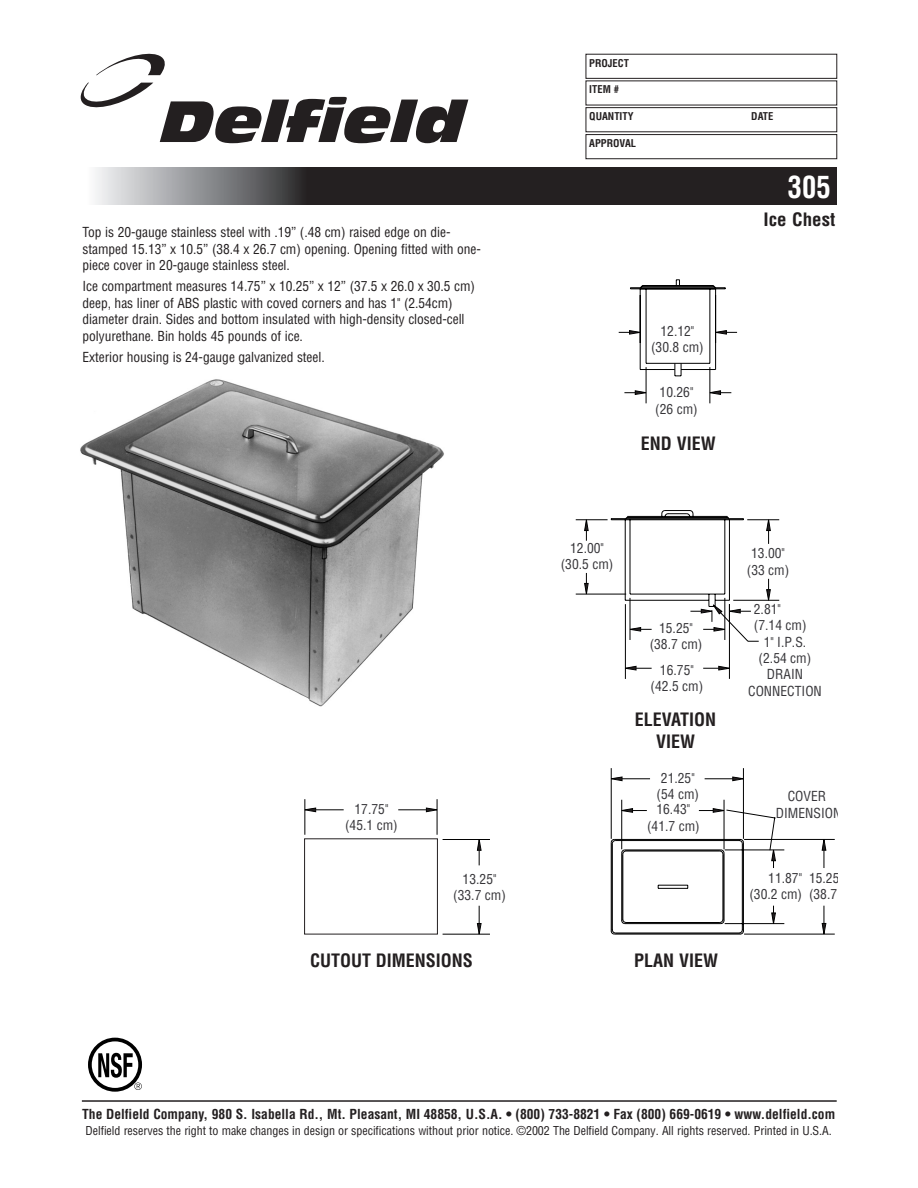
<style>
.page{position:relative;width:918px;height:1188px;background:#fff}
.page>*{position:absolute;margin:0;border:0;box-sizing:border-box;transform-origin:0 0}
.t1{font:700 condensed 30px "Helvetica";color:#fff;scale:.95 1}
.t2{font:700 condensed 18px/21.6px "Helvetica";color:#231f20;text-align:center}
.t3{font:700 condensed 18px "Helvetica";color:#231f20;scale:1.05 1}
.t4{font:condensed 13.5px/16.5px "Helvetica";letter-spacing:-.005em;color:#231f20}
.t5{font:condensed 13.5px/16.2px "Helvetica";color:#363539;text-align:center}
.t6{font:700 condensed 13.5px "Helvetica";color:#231f20}
.t7{font:condensed 12px "Helvetica";letter-spacing:-.005em;color:#231f20}
.t8{font:700 condensed 10.5px "Helvetica";color:#231f20}
</style>
<div class="page">
<svg style="left:95px;top:167px;width:742px;height:38px;background:#434142"></svg>
<svg style="left:88px;top:1038px;width:54px;height:54px"></svg>
<svg style="left:96px;top:54px;width:69px;height:21px"></svg>
<svg style="left:81px;top:83px;width:72px;height:25px"></svg>
<svg style="left:160px;top:97px;width:308px;height:46px"></svg>
<div style="left:586px;top:54px;width:251px;height:25px;border:1px solid #231f20"></div>
<div style="left:586px;top:107px;width:251px;height:25px;border:1px solid #231f20"></div>
<div style="left:586px;top:134px;width:251px;height:25px;border:1px solid #231f20"></div>
<hr style="left:82px;top:1100px;width:755px;height:2px;background:#231f20">
<svg style="left:610px;top:510px;width:175px;height:425px"></svg>
<svg style="left:771px;top:903px;width:5px;height:25px"></svg>
<hr style="left:744px;top:839px;width:91px;height:1px;background:#000">
<hr style="left:744px;top:934px;width:91px;height:1px;background:#000">
<svg style="left:821px;top:838px;width:6px;height:30px"></svg>
<svg style="left:821px;top:906px;width:6px;height:29px"></svg>
<hr style="left:611px;top:768px;width:1px;height:71px;background:#000">
<hr style="left:743px;top:768px;width:1px;height:71px;background:#000">
<svg style="left:610px;top:776px;width:40px;height:6px"></svg>
<svg style="left:705px;top:776px;width:43px;height:6px"></svg>
<hr style="left:621px;top:800px;width:1px;height:49px;background:#000">
<hr style="left:724px;top:800px;width:1px;height:49px;background:#000">
<svg style="left:617px;top:808px;width:30px;height:5px"></svg>
<hr style="left:625px;top:604px;width:1px;height:75px;background:#000">
<hr style="left:729px;top:604px;width:1px;height:75px;background:#000">
<svg style="left:620px;top:666px;width:32px;height:5px"></svg>
<svg style="left:703px;top:666px;width:31px;height:5px"></svg>
<hr style="left:747px;top:519px;width:32px;height:1px;background:#000">
<hr style="left:733px;top:600px;width:46px;height:1px;background:#000">
<svg style="left:766px;top:515px;width:5px;height:29px"></svg>
<svg style="left:766px;top:579px;width:5px;height:26px"></svg>
<hr style="left:576px;top:594px;width:50px;height:1px;background:#000">
<hr style="left:576px;top:519px;width:32px;height:1px;background:#000">
<svg style="left:584px;top:573px;width:5px;height:22px"></svg>
<svg style="left:584px;top:519px;width:5px;height:22px"></svg>
<hr style="left:630px;top:598px;width:1px;height:42px;background:#000">
<hr style="left:724px;top:598px;width:1px;height:42px;background:#000">
<svg style="left:625px;top:627px;width:27px;height:5px"></svg>
<svg style="left:690px;top:601px;width:70px;height:41px"></svg>
<hr style="left:640px;top:289px;width:1px;height:81px;background:#000">
<hr style="left:640px;top:369px;width:35px;height:1px;background:#000">
<hr style="left:715px;top:289px;width:1px;height:81px;background:#000">
<hr style="left:646px;top:289px;width:1px;height:74px;background:#000">
<hr style="left:709px;top:289px;width:1px;height:74px;background:#000">
<hr style="left:646px;top:363px;width:64px;height:1px;background:#000">
<hr style="left:630px;top:288px;width:95px;height:1px;background:#000">
<hr style="left:630px;top:287px;width:95px;height:1px;background:#000">
<hr style="left:642px;top:285px;width:72px;height:1px;background:#000">
<svg style="left:676px;top:279px;width:4px;height:6px"></svg>
<svg style="left:619px;top:330px;width:21px;height:5px"></svg>
<svg style="left:716px;top:330px;width:21px;height:5px"></svg>
<svg style="left:674px;top:363px;width:8px;height:13px"></svg>
<hr style="left:681px;top:369px;width:35px;height:1px;background:#000">
<hr style="left:646px;top:367px;width:1px;height:36px;background:#000">
<hr style="left:709px;top:367px;width:1px;height:36px;background:#000">
<svg style="left:624px;top:390px;width:23px;height:5px"></svg>
<svg style="left:709px;top:390px;width:22px;height:5px"></svg>
<hr style="left:626px;top:517px;width:102px;height:1px;background:#000">
<hr style="left:641px;top:286px;width:74px;height:1px;background:#000">
<div style="left:304px;top:838px;width:134px;height:97px;border:1px solid #231f20"></div>
<hr style="left:304px;top:799px;width:1px;height:36px;background:#000">
<hr style="left:437px;top:799px;width:1px;height:36px;background:#000">
<svg style="left:304px;top:807px;width:40px;height:6px"></svg>
<svg style="left:398px;top:807px;width:40px;height:6px"></svg>
<hr style="left:443px;top:839px;width:47px;height:1px;background:#000">
<hr style="left:443px;top:934px;width:47px;height:1px;background:#000">
<svg style="left:477px;top:840px;width:5px;height:25px"></svg>
<svg style="left:477px;top:906px;width:5px;height:29px"></svg>
<svg style="left:699px;top:808px;width:77px;height:63px"></svg>
<img style="left:80px;top:379px;width:364px;height:328px">
<p class="t4" style="left:82px;top:224px;width:400px">Top is 20-gauge stainless steel with .19” (.48 cm) raised edge on die&shy;stamped 15.13” x 10.5” (38.4 x 26.7 cm) opening. Opening fitted with one&shy;piece cover in 20-gauge stainless steel.</p>
<p class="t4" style="left:82px;top:278px;width:394px">Ice compartment measures 14.75” x 10.25” x 12” (37.5 x 26.0 x 30.5 cm) deep, has liner of ABS plastic with coved corners and has 1" (2.54cm) diameter drain. Sides and bottom insulated with high-density closed-cell polyurethane. Bin holds 45 pounds of ice.</p>
<p class="t4" style="left:82px;top:349px;width:244px">Exterior housing is 24-gauge galvanized steel.</p>
<p class="t5" style="left:345px;top:801px;width:54px">17.75" (45.1 cm)</p>
<p class="t5" style="left:453px;top:871px;width:54px">13.25" (33.7 cm)</p>
<p class="t2" style="left:310px;top:950px;width:164px">CUTOUT DIMENSIONS</p>
<p class="t8" style="left:589px;top:57px;width:41px">PROJECT</p>
<p class="t8" style="left:589px;top:84px;width:31px">ITEM #</p>
<p class="t8" style="left:589px;top:110px;width:46px">QUANTITY</p>
<p class="t8" style="left:751px;top:110px;width:24px">DATE</p>
<p class="t8" style="left:589px;top:137px;width:48px">APPROVAL</p>
<p class="t1" style="left:788px;top:170px;width:47px">305</p>
<p class="t3" style="left:763px;top:210px;width:70px">Ice Chest</p>
<p class="t5" style="left:651px;top:323px;width:54px">12.12" (30.8 cm)</p>
<p class="t5" style="left:655px;top:384px;width:44px">10.26" (26 cm)</p>
<p class="t2" style="left:641px;top:433px;width:76px">END VIEW</p>
<p class="t5" style="left:561px;top:540px;width:54px">12.00" (30.5 cm)</p>
<p class="t5" style="left:747px;top:545px;width:44px">13.00" (33 cm)</p>
<p class="t5" style="left:754px;top:601px;width:29px">2.81"</p>
<p class="t5" style="left:659px;top:620px;width:35px">15.25"</p>
<p class="t5" style="left:754px;top:617px;width:54px">(7.14 cm)</p>
<p class="t5" style="left:650px;top:636px;width:54px">(38.7 cm)</p>
<p class="t5" style="left:748px;top:634px;width:75px">1" I.P.S. (2.54 cm)<br>DRAIN<br>CONNECTION</p>
<p class="t5" style="left:651px;top:662px;width:54px">16.75" (42.5 cm)</p>
<p class="t2" style="left:635px;top:709px;width:83px">ELEVATION<br>VIEW</p>
<p class="t5" style="left:661px;top:770px;width:35px">21.25"</p>
<p class="t5" style="left:657px;top:786px;width:44px">(54 cm)</p>
<p class="t5" style="left:656px;top:801px;width:35px">16.43"</p>
<p class="t5" style="left:647px;top:817px;width:54px">(41.7 cm)</p>
<p class="t2" style="left:634px;top:950px;width:85px">PLAN VIEW</p>
<p class="t5" style="left:776px;top:788px;width:67px">COVER<br>DIMENSION</p>
<p class="t5" style="left:749px;top:870px;width:54px;text-align:right">11.87" (30.2 cm)</p>
<p class="t5" style="left:809px;top:870px;width:54px;text-align:left">15.25" (38.7 cm)</p>
<p class="t6" style="left:82px;top:1106px;width:755px">The Delfield Company, 980 S. Isabella Rd., Mt. Pleasant, MI 48858, U.S.A. • (800) 733-8821 • Fax (800) 669-0619 • www.delfield.com</p>
<p class="t7" style="left:86px;top:1124px;width:748px">Delfield reserves the right to make changes in design or specifications without prior notice. ©2002 The Delfield Company. All rights reserved. Printed in U.S.A.</p>
</div>
